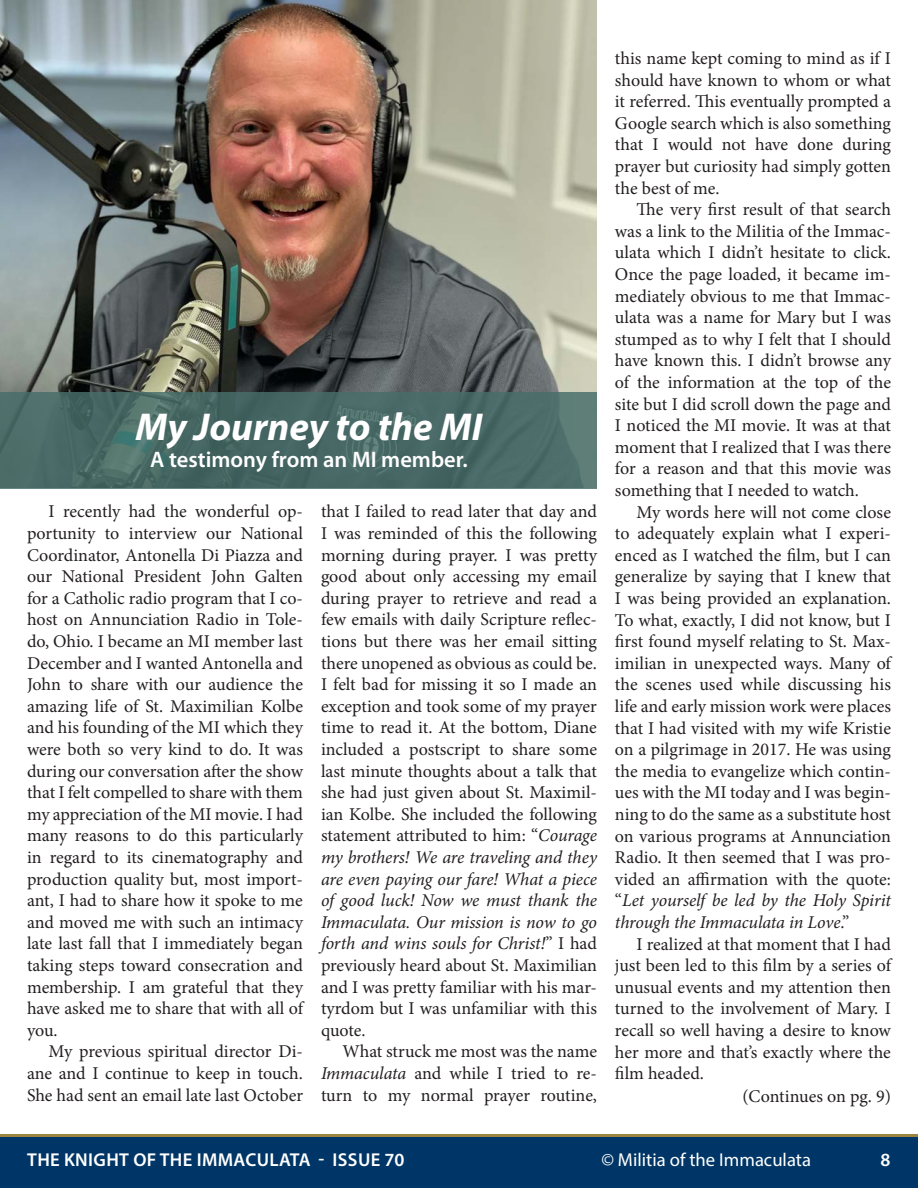
<style>
.page{position:relative;width:918px;height:1188px;background:#fff}
.page>*{position:absolute;margin:0;border:0;box-sizing:border-box;transform-origin:0 0}
.t1{font:italic 700 39px "Myriad Pro";color:#fff}
.t2{font:600 22.5px "Myriad Pro";color:#fff}
.t3{font:600 18.6px "Myriad Pro";letter-spacing:.02em;color:#fff}
.t4{font:18.6px "Myriad Pro";color:#fff}
.body{font:18px/21.6px "Minion Pro";letter-spacing:-.005em;color:#231f20;text-align:justify}
.s1{font-style:italic}
</style>
<div class="page">
<div style="left:0;top:1134px;width:918px;height:54px;background:#003667"></div>
<img style="left:0;top:0;width:597px;height:393px">
<div style="left:0;top:393px;width:597px;height:96px;background:#476e6a"></div>
<p class="t1" style="left:135px;top:401px;width:349px">My Journey to the MI</p>
<p class="t2" style="left:150px;top:445px;width:319px">A testimony from an MI member.</p>
<p class="body" style="left:27px;top:501px;width:278px;text-indent:22px">I recently had the wonderful op&shy;portunity to interview our National Coordinator, Antonella Di Piazza and our National President John Galten for a Catholic radio program that I co&shy;host on Annunciation Radio in Tole&shy;do, Ohio. I became an MI member last December and I wanted Antonella and John to share with our audience the amazing life of St. Maximilian Kolbe and his founding of the MI which they were both so very kind to do. It was during our conversation after the show that I felt compelled to share with them my appreciation of the MI movie. I had many reasons to do this particularly in regard to its cinematography and production quality but, most import&shy;ant, I had to share how it spoke to me and moved me with such an intimacy late last fall that I immediately began taking steps toward consecration and membership. I am grateful that they have asked me to share that with all of you.</p>
<p class="body" style="left:27px;top:1041px;width:278px;text-indent:22px">My previous spiritual director Di&shy;ane and I continue to keep in touch.<br>She had sent an email late last October</p>
<p class="body" style="left:321px;top:501px;width:278px">that I failed to read later that day and I was reminded of this the following morning during prayer. I was pretty good about only accessing my email during prayer to retrieve and read a few emails with daily Scripture reflec&shy;tions but there was her email sitting there unopened as obvious as could be.<br>I felt bad for missing it so I made an exception and took some of my prayer time to read it. At the bottom, Diane included a postscript to share some last minute thoughts about a talk that she had just given about St. Maximil&shy;ian Kolbe. She included the following statement attributed to him: “<span class="s1">Courage my brothers! We are traveling and they are even paying our fare! What a piece of good luck! Now we must thank the Immaculata. Our mission is now to go forth and wins souls for Christ!</span>” I had previously heard about St. Maximilian and I was pretty familiar with his mar&shy;tyrdom but I was unfamiliar with this quote.</p>
<p class="body" style="left:321px;top:1041px;width:278px;text-indent:22px">What struck me most was the name <span class="s1">Immaculata</span> and while I tried to re&shy;turn to my normal prayer routine,</p>
<p class="body" style="left:615px;top:48px;width:278px">this name kept coming to mind as if I should have known to whom or what it referred. This eventually prompted a Google search which is also something that I would not have done during prayer but curiosity had simply gotten the best of me.</p>
<p class="body" style="left:615px;top:199px;width:278px;text-indent:22px">The very first result of that search was a link to the Militia of the Immac&shy;ulata which I didn’t hesitate to click.<br>Once the page loaded, it became im&shy;mediately obvious to me that Immac&shy;ulata was a name for Mary but I was stumped as to why I felt that I should have known this. I didn’t browse any of the information at the top of the site but I did scroll down the page and I noticed the MI movie. It was at that moment that I realized that I was there for a reason and that this movie was something that I needed to watch.</p>
<p class="body" style="left:615px;top:501px;width:278px;text-indent:22px">My words here will not come close to adequately explain what I experi&shy;enced as I watched the film, but I can generalize by saying that I knew that I was being provided an explanation.<br>To what, exactly, I did not know, but I first found myself relating to St. Max&shy;imilian in unexpected ways. Many of the scenes used while discussing his life and early mission work were places that I had visited with my wife Kristie on a pilgrimage in 2017. He was using the media to evangelize which contin&shy;ues with the MI today and I was begin&shy;ning to do the same as a substitute host on various programs at Annunciation Radio. It then seemed that I was pro&shy;vided an affirmation with the quote: “<span class="s1">Let yourself be led by the Holy Spirit through the Immaculata in Love</span>.”</p>
<p class="body" style="left:615px;top:933px;width:278px;text-indent:22px">I realized at that moment that I had just been led to this film by a series of unusual events and my attention then turned to the involvement of Mary. I recall so well having a desire to know her more and that’s exactly where the film headed.</p>
<p class="body" style="left:742px;top:1086px;width:150px">(Continues on pg. 9)</p>
<p class="t3" style="left:27px;top:1148px;width:379px">THE KNIGHT OF THE IMMACULATA - ISSUE 70</p>
<p class="t4" style="left:601px;top:1148px;width:211px">© Militia of the Immaculata</p>
<p class="t3" style="left:881px;top:1148px;width:11px">8</p>
</div>
